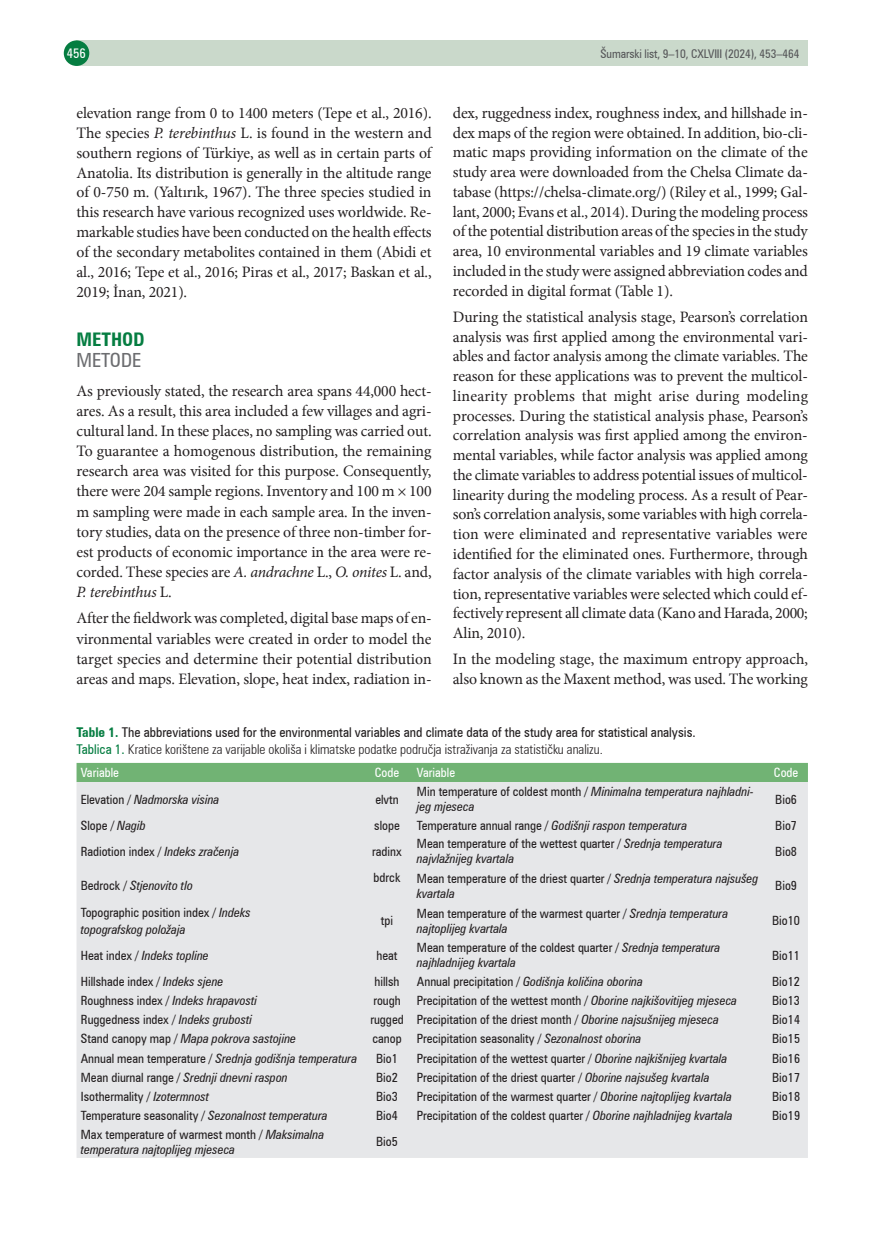
<style>
.page{position:relative;width:893px;height:1234px;background:#fff}
.page>*{position:absolute;margin:0;border:0;box-sizing:border-box;transform-origin:0 0}
.t1{font:condensed 19.5px "Zurich BT";color:#6c6d70}
.t2{font:700 condensed 18.75px "Zurich BT";color:#057d41}
.t3{font:15.75px/19.8px "Minion Pro";letter-spacing:-.01em;color:#231f20;text-align:justify}
.t4{font:condensed 13.5px/17.1px "Zurich BT";color:#231f20}
.t5{font:condensed 13.5px "Zurich BT";color:#fff}
.t6{font:condensed 12.75px/15px "Zurich BT";color:#231f20}
.t7{font:italic condensed 12.75px/15px "Zurich BT";color:#231f20}
.t8{font:condensed 12.75px "Zurich BT";color:#fff}
.t9{font:condensed 12px "Zurich BT";letter-spacing:-.01em;color:#57585a}
.s1{font-weight:700;color:#057d41}
.s2{color:#057d41}
.s3{font-weight:300}
.s4{font-style:normal}
.s5{font-style:italic}
</style>
<div class="page">
<div style="left:77px;top:40px;width:731px;height:26px;background:#cad9cb"></div>
<div style="left:64px;top:40px;width:25px;height:26px;background:#057d41;border-radius:50%"></div>
<div style="left:77px;top:762px;width:731px;height:19px;background:#71b374"></div>
<div style="left:77px;top:781px;width:731px;height:376px;background:#e6e7e9"></div>
<p class="t5" style="left:67px;top:45px;width:21px">456</p>
<p class="t9" style="left:600px;top:46px;width:200px">Šumarski list, 9–10, CXLVIII (2024), 453–464</p>
<p class="t3" style="left:453px;top:103px;width:357px">dex, ruggedness index, roughness index, and hillshade in&shy;dex maps of the region were obtained. In addition, bio-cli&shy;matic maps providing information on the climate of the study area were downloaded from the Chelsa Climate da&shy;tabase (https://chelsa-climate.org/) (Riley et al., 1999; Gal&shy;lant, 2000; Evans et al., 2014). During the modeling process of the potential distribution areas of the species in the study area, 10 environmental variables and 19 climate variables included in the study were assigned abbreviation codes and recorded in digital format (Table 1).</p>
<p class="t3" style="left:453px;top:307px;width:357px">During the statistical analysis stage, Pearson’s correlation analysis was first applied among the environmental vari&shy;ables and factor analysis among the climate variables. The reason for these applications was to prevent the multicol&shy;linearity problems that might arise during modeling processes. During the statistical analysis phase, Pearson’s correlation analysis was first applied among the environ&shy;mental variables, while factor analysis was applied among the climate variables to address potential issues of multicol&shy;linearity during the modeling process. As a result of Pear&shy;son’s correlation analysis, some variables with high correla&shy;tion were eliminated and representative variables were identified for the eliminated ones. Furthermore, through factor analysis of the climate variables with high correla&shy;tion, representative variables were selected which could ef&shy;fectively represent all climate data (Kano and Harada, 2000; Alin, 2010).</p>
<p class="t3" style="left:453px;top:649px;width:357px">In the modeling stage, the maximum entropy approach, also known as the Maxent method, was used. The working</p>
<p class="t4" style="left:77px;top:723px;width:621px"><span class="s1">Table 1.</span> The abbreviations used for the environmental variables and climate data of the study area for statistical analysis.<br><span class="s2">Tablica 1.</span> <span class="s3">Kratice korištene za varijable okoliša i klimatske podatke područja istraživanja za statističku analizu.</span></p>
<p class="t8" style="left:81px;top:764px;width:40px">Variable</p>
<p class="t8" style="left:375px;top:764px;width:26px">Code</p>
<p class="t8" style="left:417px;top:764px;width:40px">Variable</p>
<p class="t8" style="left:774px;top:764px;width:26px">Code</p>
<p class="t7" style="left:81px;top:791px;width:140px"><span class="s4">Elevation /</span> Nadmorska visina</p>
<p class="t6" style="left:375px;top:791px;width:25px">elvtn</p>
<p class="t7" style="left:417px;top:783px;width:338px"><span class="s4">Min temperature of coldest month /</span> Minimalna temperatura najhladni&shy;jeg mjeseca</p>
<p class="t6" style="left:775px;top:791px;width:23px">Bio6</p>
<p class="t6" style="left:81px;top:817px;width:67px">Slope / <span class="s5">Nagib</span></p>
<p class="t6" style="left:374px;top:817px;width:27px">slope</p>
<p class="t7" style="left:417px;top:817px;width:272px"><span class="s4">Temperature annual range /</span> Godišnji raspon temperatura</p>
<p class="t6" style="left:775px;top:817px;width:23px">Bio7</p>
<p class="t6" style="left:81px;top:843px;width:160px">Radiotion index / <span class="s5">Indeks zračenja</span></p>
<p class="t6" style="left:372px;top:843px;width:31px">radinx</p>
<p class="t7" style="left:417px;top:836px;width:307px"><span class="s4">Mean temperature of the wettest quarter /</span> Srednja temperatura najvlažnijeg kvartala</p>
<p class="t6" style="left:775px;top:843px;width:23px">Bio8</p>
<p class="t7" style="left:81px;top:877px;width:114px"><span class="s4">Bedrock /</span> Stjenovito tlo</p>
<p class="t3" style="left:77px;top:103px;width:357px">elevation range from 0 to 1400 meters (Tepe et al., 2016).<br>The species <span class="s5">P. terebinthus</span> L. is found in the western and southern regions of Türkiye, as well as in certain parts of Anatolia. Its distribution is generally in the altitude range of 0-750 m. (Yaltırık, 1967). The three species studied in this research have various recognized uses worldwide. Re&shy;markable studies have been conducted on the health effects of the secondary metabolites contained in them (Abidi et al., 2016; Tepe et al., 2016; Piras et al., 2017; Baskan et al., 2019; İnan, 2021).</p>
<p class="t2" style="left:77px;top:328px;width:70px">METHOD</p>
<p class="t1" style="left:77px;top:348px;width:66px">METODE</p>
<p class="t3" style="left:77px;top:381px;width:357px">As previously stated, the research area spans 44,000 hect&shy;ares. As a result, this area included a few villages and agri&shy;cultural land. In these places, no sampling was carried out.<br>To guarantee a homogenous distribution, the remaining research area was visited for this purpose. Consequently, there were 204 sample regions. Inventory and 100 m × 100 m sampling were made in each sample area. In the inven&shy;tory studies, data on the presence of three non-timber for&shy;est products of economic importance in the area were re&shy;corded. These species are <span class="s5">A. andrachne</span> L., <span class="s5">O. onites</span> L. and, <span class="s5">P. terebinthus</span> L.</p>
<p class="t3" style="left:77px;top:608px;width:357px">After the fieldwork was completed, digital base maps of en&shy;vironmental variables were created in order to model the target species and determine their potential distribution areas and maps. Elevation, slope, heat index, radiation in-</p>
<p class="t6" style="left:374px;top:869px;width:28px">bdrck</p>
<p class="t6" style="left:417px;top:870px;width:343px">Mean temperature of the driest quarter / <span class="s5">Srednja temperatura najsušeg kvartala</span></p>
<p class="t6" style="left:775px;top:877px;width:23px">Bio9</p>
<p class="t7" style="left:81px;top:903px;width:171px;line-height:17.1px"><span class="s4">Topographic position index /</span> Indeks topografskog položaja</p>
<p class="t6" style="left:381px;top:913px;width:14px">tpi</p>
<p class="t7" style="left:417px;top:905px;width:313px"><span class="s4">Mean temperature of the warmest quarter /</span> Srednja temperatura najtoplijeg kvartala</p>
<p class="t6" style="left:772px;top:913px;width:29px">Bio10</p>
<p class="t7" style="left:81px;top:947px;width:130px"><span class="s4">Heat index /</span> Indeks topline</p>
<p class="t6" style="left:377px;top:947px;width:23px">heat</p>
<p class="t7" style="left:417px;top:939px;width:305px"><span class="s4">Mean temperature of the coldest quarter /</span> Srednja temperatura najhladnijeg kvartala</p>
<p class="t6" style="left:772px;top:947px;width:29px">Bio11</p>
<p class="t6" style="left:81px;top:973px;width:144px">Hillshade index / <span class="s5">Indeks sjene</span></p>
<p class="t6" style="left:375px;top:973px;width:26px">hillsh</p>
<p class="t7" style="left:417px;top:973px;width:228px"><span class="s4">Annual precipitation /</span> Godišnja količina oborina</p>
<p class="t6" style="left:772px;top:973px;width:29px">Bio12</p>
<p class="t7" style="left:81px;top:992px;width:178px"><span class="s4">Roughness index /</span> Indeks hrapavosti</p>
<p class="t6" style="left:373px;top:992px;width:29px">rough</p>
<p class="t6" style="left:417px;top:992px;width:322px">Precipitation of the wettest month / <span class="s5">Oborine najkišovitijeg mjeseca</span></p>
<p class="t6" style="left:772px;top:992px;width:29px">Bio13</p>
<p class="t6" style="left:81px;top:1011px;width:173px">Ruggedness index / <span class="s5">Indeks grubosti</span></p>
<p class="t6" style="left:370px;top:1011px;width:350px">rugged Precipitation of the driest month / <span class="s5">Oborine najsušnijeg mjeseca</span></p>
<p class="t6" style="left:772px;top:1011px;width:29px">Bio14</p>
<p class="t7" style="left:81px;top:1030px;width:217px"><span class="s4">Stand canopy map /</span> Mapa pokrova sastojine</p>
<p class="t6" style="left:372px;top:1030px;width:271px">canop Precipitation seasonality / <span class="s5">Sezonalnost oborina</span></p>
<p class="t6" style="left:772px;top:1030px;width:29px">Bio15</p>
<p class="t7" style="left:81px;top:1050px;width:278px"><span class="s4">Annual mean temperature /</span> Srednja godišnja temperatura</p>
<p class="t6" style="left:376px;top:1050px;width:23px">Bio1</p>
<p class="t6" style="left:417px;top:1050px;width:312px">Precipitation of the wettest quarter / <span class="s5">Oborine najkišnijeg kvartala</span></p>
<p class="t6" style="left:772px;top:1050px;width:29px">Bio16</p>
<p class="t7" style="left:81px;top:1069px;width:209px"><span class="s4">Mean diurnal range /</span> Srednji dnevni raspon</p>
<p class="t6" style="left:376px;top:1069px;width:23px">Bio2</p>
<p class="t6" style="left:417px;top:1069px;width:294px">Precipitation of the driest quarter / <span class="s5">Oborine najsušeg kvartala</span></p>
<p class="t6" style="left:772px;top:1069px;width:29px">Bio17</p>
<p class="t6" style="left:81px;top:1088px;width:130px">Isothermality / <span class="s5">Izotermnost</span></p>
<p class="t6" style="left:376px;top:1088px;width:23px">Bio3</p>
<p class="t6" style="left:417px;top:1088px;width:317px">Precipitation of the warmest quarter / <span class="s5">Oborine najtoplijeg kvartala</span></p>
<p class="t6" style="left:772px;top:1088px;width:29px">Bio18</p>
<p class="t6" style="left:81px;top:1107px;width:248px">Temperature seasonality / <span class="s5">Sezonalnost temperatura</span></p>
<p class="t6" style="left:376px;top:1107px;width:23px">Bio4</p>
<p class="t6" style="left:417px;top:1107px;width:317px">Precipitation of the coldest quarter / <span class="s5">Oborine najhladnijeg kvartala</span></p>
<p class="t6" style="left:772px;top:1107px;width:29px">Bio19</p>
<p class="t7" style="left:81px;top:1126px;width:245px"><span class="s4">Max temperature of warmest month /</span> Maksimalna temperatura najtoplijeg mjeseca</p>
<p class="t6" style="left:376px;top:1133px;width:23px">Bio5</p>
</div>
